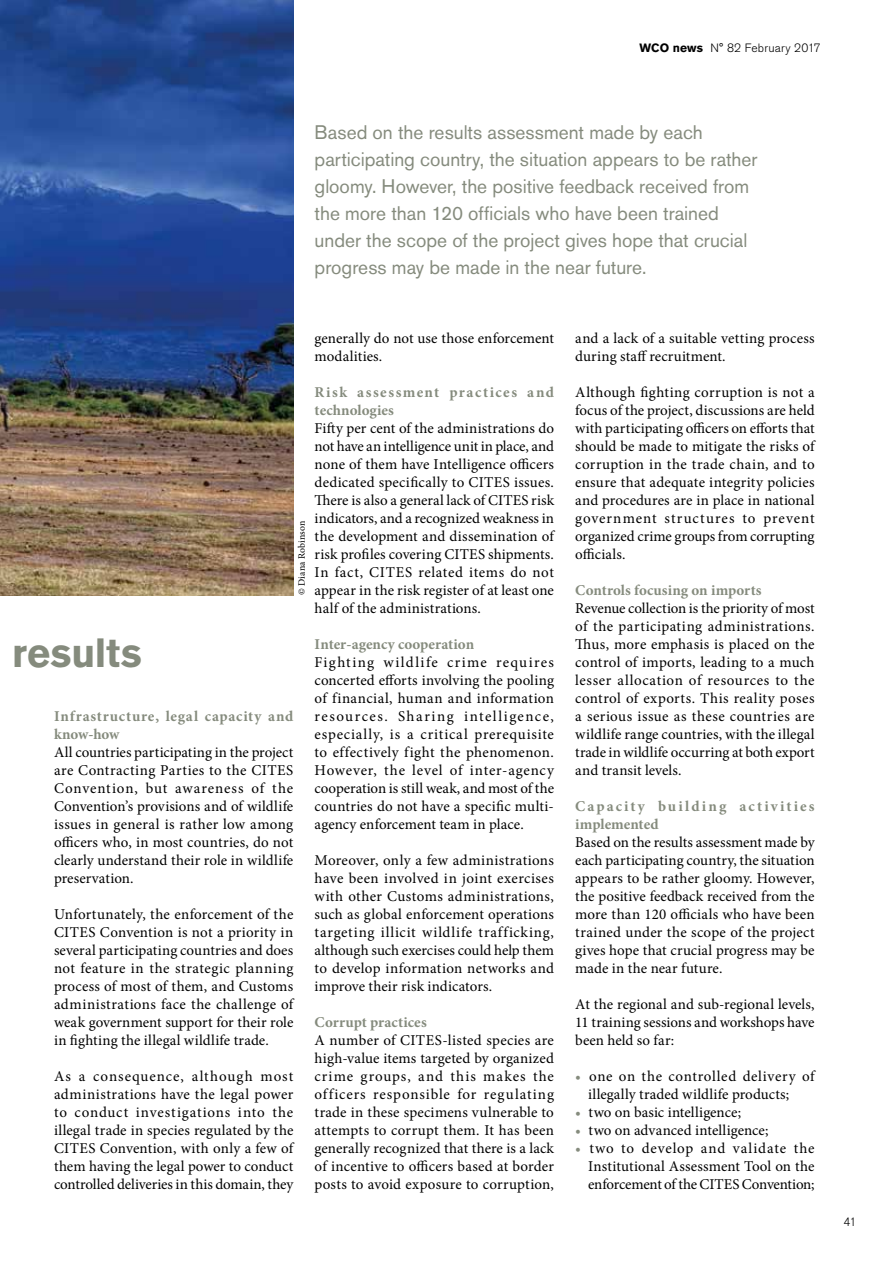
<style>
.page{position:relative;width:893px;height:1263px;background:#fff}
.page>*{position:absolute;margin:0;border:0;box-sizing:border-box;transform-origin:0 0}
.t1{font:700 40.5px "Akzidenz Grotesk BE";color:#858b7d}
.t2{font:19.5px/27px "Akzidenz Grotesk BE";color:#858b7d}
.Body{font:15px/18px "Minion Pro";letter-spacing:.005em;color:#000;text-align:justify}
.Body-2{font:15px/18px "Minion Pro";letter-spacing:.03em;color:#000}
.Intertitre{font:700 15px "Minion Pro";letter-spacing:.02em;color:#858b7d}
.Intertitre-2{font:700 15px/18px "Minion Pro";letter-spacing:.05em;color:#858b7d}
.Intertitre-3{font:700 15px/18px "Minion Pro";letter-spacing:.09em;color:#858b7d}
.Intertitre-4{font:700 15px/18px "Minion Pro";letter-spacing:.135em;color:#858b7d}
.Intertitre-5{font:700 15px "Minion Pro";color:#858b7d}
.t3{font:300 12px "Akzidenz Grotesk BE";letter-spacing:.015em;color:#000}
.Credit{font:9.75px "Minion Pro";letter-spacing:.02em;color:#000}
.s1{font-weight:700}
.s2{color:#858b7d}
</style>
<div class="page">
<img style="left:0;top:0;width:293px;height:595px">
<p class="t3" style="left:639px;top:41px;width:183px"><span class="s1">WCO news</span> N° 82 February 2017</p>
<p class="t2" style="left:315px;top:118px;width:444px">Based on the results assessment made by each participating country, the situation appears to be rather gloomy. However, the positive feedback received from the more than 120 officials who have been trained under the scope of the project gives hope that crucial progress may be made in the near future.</p>
<h1 class="t1" style="left:12px;top:629px;width:131px">results</h1>
<p class="Credit" style="left:295px;top:595px;width:76px;rotate:-90deg">© Diana Robinson</p>
<p class="Intertitre-2" style="left:54px;top:707px;width:241px">Infrastructure, legal capacity and know-how</p>
<p class="Body" style="left:54px;top:743px;width:241px">All countries participating in the project are Contracting Parties to the CITES Convention, but awareness of the Convention’s provisions and of wildlife issues in general is rather low among officers who, in most countries, do not clearly understand their role in wildlife preservation.</p>
<p class="Body" style="left:54px;top:905px;width:241px">Unfortunately, the enforcement of the CITES Convention is not a priority in several participating countries and does not feature in the strategic planning process of most of them, and Customs administrations face the challenge of weak government support for their role in fighting the illegal wildlife trade.</p>
<p class="Body" style="left:54px;top:1067px;width:241px">As a consequence, although most administrations have the legal power to conduct investigations into the illegal trade in species regulated by the CITES Convention, with only a few of them having the legal power to conduct controlled deliveries in this domain, they</p>
<p class="Body" style="left:315px;top:329px;width:241px">generally do not use those enforcement modalities.</p>
<p class="Intertitre-3" style="left:315px;top:383px;width:241px">Risk assessment practices and technologies</p>
<p class="Body" style="left:315px;top:419px;width:241px">Fifty per cent of the administrations do not have an intelligence unit in place, and none of them have Intelligence officers dedicated specifically to CITES issues.<br>There is also a general lack of CITES risk indicators, and a recognized weakness in the development and dissemination of risk profiles covering CITES shipments.<br>In fact, CITES related items do not appear in the risk register of at least one half of the administrations.</p>
<p class="Intertitre-5" style="left:315px;top:633px;width:161px">Inter-agency cooperation</p>
<p class="Body" style="left:315px;top:653px;width:241px">Fighting wildlife crime requires concerted efforts involving the pooling of financial, human and information resources. Sharing intelligence, especially, is a critical prerequisite to effectively fight the phenomenon.<br>However, the level of inter-agency cooperation is still weak, and most of the countries do not have a specific multi&shy;agency enforcement team in place.</p>
<p class="Body" style="left:315px;top:851px;width:241px">Moreover, only a few administrations have been involved in joint exercises with other Customs administrations, such as global enforcement operations targeting illicit wildlife trafficking, although such exercises could help them to develop information networks and improve their risk indicators.</p>
<p class="Intertitre" style="left:315px;top:1011px;width:114px">Corrupt practices</p>
<p class="Body" style="left:315px;top:1031px;width:241px">A number of CITES-listed species are high-value items targeted by organized crime groups, and this makes the officers responsible for regulating trade in these specimens vulnerable to attempts to corrupt them. It has been generally recognized that there is a lack of incentive to officers based at border posts to avoid exposure to corruption,</p>
<p class="Body" style="left:575px;top:329px;width:241px">and a lack of a suitable vetting process during staff recruitment.</p>
<p class="Body" style="left:575px;top:383px;width:241px">Although fighting corruption is not a focus of the project, discussions are held with participating officers on efforts that should be made to mitigate the risks of corruption in the trade chain, and to ensure that adequate integrity policies and procedures are in place in national government structures to prevent organized crime groups from corrupting officials.</p>
<p class="Intertitre" style="left:575px;top:579px;width:188px">Controls focusing on imports</p>
<p class="Body" style="left:575px;top:599px;width:241px">Revenue collection is the priority of most of the participating administrations.<br>Thus, more emphasis is placed on the control of imports, leading to a much lesser allocation of resources to the control of exports. This reality poses a serious issue as these countries are wildlife range countries, with the illegal trade in wildlife occurring at both export and transit levels.</p>
<p class="Intertitre-4" style="left:575px;top:797px;width:241px">Capacity building activities implemented</p>
<p class="Body" style="left:575px;top:833px;width:241px">Based on the results assessment made by each participating country, the situation appears to be rather gloomy. However, the positive feedback received from the more than 120 officials who have been trained under the scope of the project gives hope that crucial progress may be made in the near future.</p>
<p class="Body" style="left:575px;top:995px;width:241px">At the regional and sub-regional levels, 11 training sessions and workshops have been held so far:</p>
<p class="Body-2" style="left:588px;top:1067px;width:228px;text-indent:-13px"><span class="s2">•</span> one on the controlled delivery of illegally traded wildlife products;</p>
<p class="Body" style="left:575px;top:1103px;width:167px"><span class="s2">•</span> two on basic intelligence;</p>
<p class="Body" style="left:575px;top:1121px;width:195px"><span class="s2">•</span> two on advanced intelligence;</p>
<p class="Body" style="left:588px;top:1139px;width:228px;text-indent:-13px"><span class="s2">•</span> two to develop and validate the Institutional Assessment Tool on the enforcement of the CITES Convention;</p>
<p class="t3" style="left:843px;top:1215px;width:15px">41</p>
</div>
